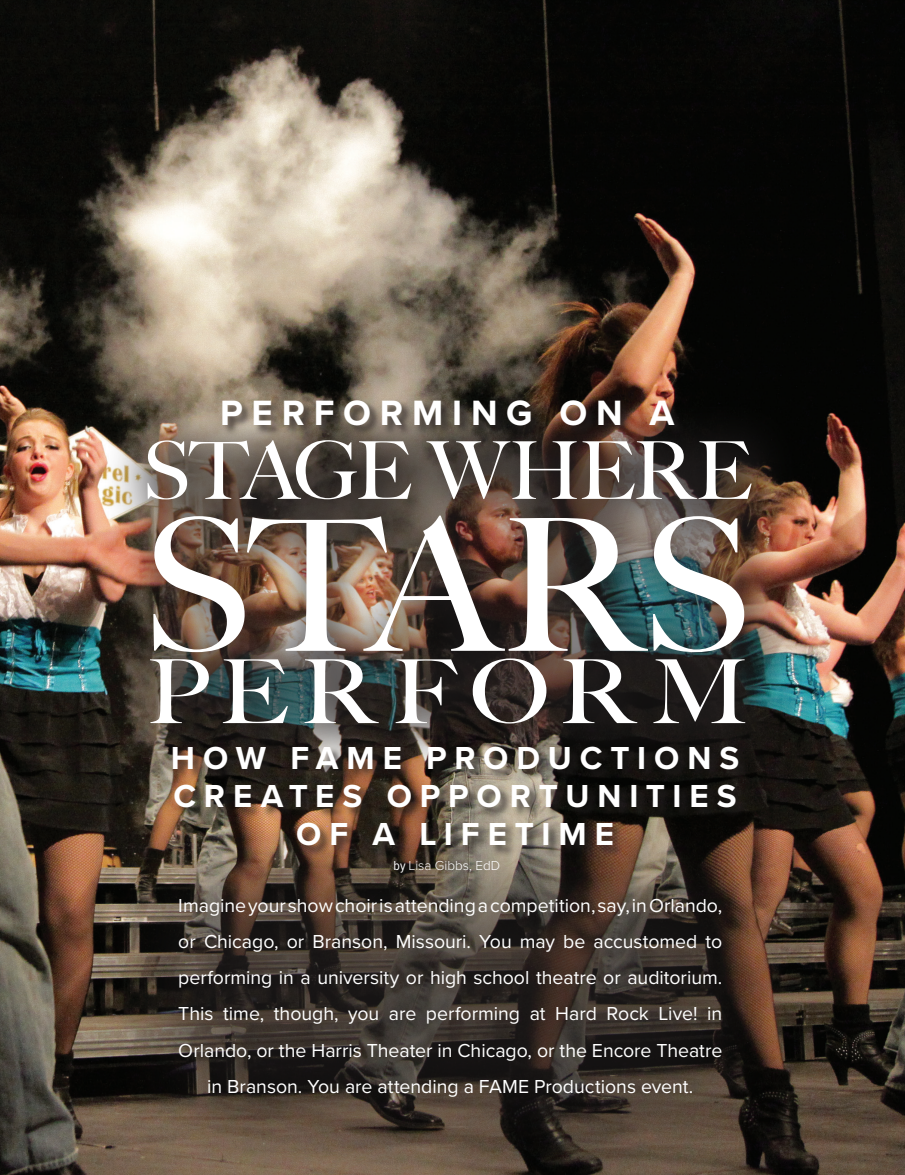
<style>
.page{position:relative;width:905px;height:1175px;background:#fff}
.page>*{position:absolute;margin:0;border:0;box-sizing:border-box;transform-origin:0 0}
.t1{font:500 184.2px "Big Caslon";letter-spacing:-.01em;color:#fff}
.t2{font:500 88.5px "Big Caslon";letter-spacing:.13em;color:#fff;scale:1.11 1}
.t3{font:500 79.95px "Big Caslon";letter-spacing:-.03em;color:#fff}
.t4{font:700 36.45px "Proxima Nova";letter-spacing:.24em;color:#fff}
.t5{font:700 33px/38px "Proxima Nova";letter-spacing:.24em;color:#fff;text-align:center}
.t6{font:19.5px/36px "Proxima Nova";color:#fff;text-align:center}
.t7{font:300 13.5px "Proxima Nova";color:#fff}
.s1{font-family:"Proxima Nova Cond";font-weight:400}
</style>
<div class="page">
<img style="left:0;top:0;width:904px;height:1174px">
<div style="left:92px;top:812px;width:715px;height:362px;background:#231f20;opacity:.75"></div>
<div style="left:102px;top:395px;width:704px;height:386px;background:#231f20;opacity:.84"></div>
<div style="left:222px;top:399px;width:464px;height:38px;background:#231f20;opacity:.75"></div>
<div style="left:172px;top:746px;width:578px;height:111px;background:#231f20;opacity:.75"></div>
<h3 class="t4" style="left:220px;top:385px;width:455px">PERFORMING ON A</h3>
<h3 class="t3" style="left:142px;top:405px;width:611px">STAGE WHERE</h3>
<h1 class="t1" style="left:142px;top:434px;width:612px">STARS</h1>
<h2 class="t2" style="left:146px;top:619px;width:544px">PERFORM</h2>
<h3 class="t5" style="left:171px;top:738px;width:569px">HOW FAME PRODUCTIONS<br>CREATES OPPORTUNITIES<br>OF A LIFETIME</h3>
<p class="t7" style="left:393px;top:855px;width:108px"><span class="s1">by</span> Lisa Gibbs, EdD</p>
<p class="t6" style="left:178px;top:886px;width:545px">Imagine your show choir is attending a competition, say, in Orlando, or Chicago, or Branson, Missouri. You may be accustomed to performing in a university or high school theatre or auditorium.<br>This time, though, you are performing at Hard Rock Live! in Orlando, or the Harris Theater in Chicago, or the Encore Theatre in Branson. You are attending a FAME Productions event.</p>
</div>
